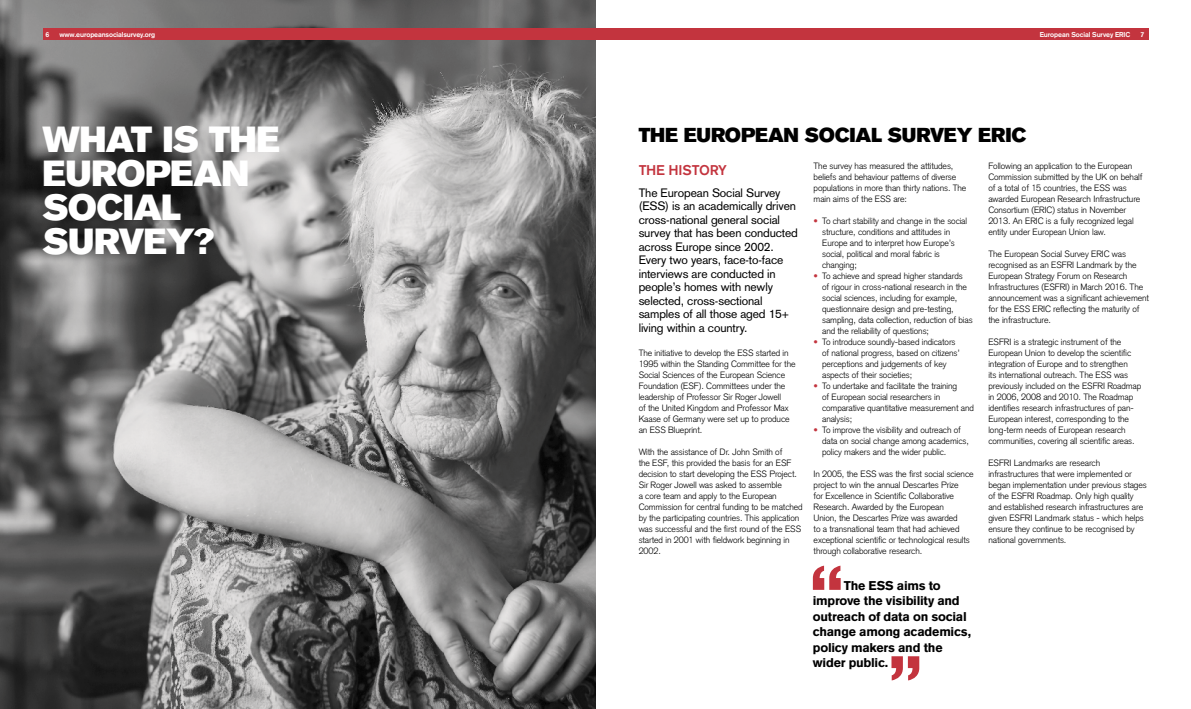
<style>
.page{position:relative;width:1191px;height:709px;background:#fff}
.page>*{position:absolute;margin:0;border:0;box-sizing:border-box;transform-origin:0 0}
.t1{font:36px/34px "Akzidenz Grotesk BE Super";letter-spacing:-.015em;color:#fff}
.t2{font:20px "Akzidenz Grotesk BE Super";letter-spacing:-.01em;color:#000}
.t3{font:500 14px "Akzidenz Grotesk BE";letter-spacing:-.015em;color:#c3343e}
.t4{font:900 12.5px/15.5px "Akzidenz Grotesk";letter-spacing:-.02em;color:#000}
.t5{font:12px/13.5px "Akzidenz Grotesk";letter-spacing:-.01em;color:#000}
.t6{font:300 9px/11px "Akzidenz Grotesk";letter-spacing:-.01em;color:#000}
.t7{font:700 7px "Akzidenz Grotesk";letter-spacing:-.01em;color:#fff}
.s1{color:#c3343e}
</style>
<div class="page">
<img style="left:0;top:0;width:595px;height:709px">
<div style="left:43px;top:29px;width:1105px;height:11px;background:#c3343e"></div>
<svg style="left:813px;top:565px;width:27px;height:25px"></svg>
<svg style="left:891px;top:656px;width:28px;height:24px"></svg>
<p class="t7" style="left:45px;top:30px;width:5px">6</p>
<p class="t7" style="left:59px;top:30px;width:97px">www.europeansocialsurvey.org</p>
<p class="t7" style="left:1039px;top:30px;width:92px">European Social Survey ERIC</p>
<p class="t7" style="left:1140px;top:30px;width:5px">7</p>
<h1 class="t1" style="left:43px;top:123px;width:239px">WHAT IS THE<br>EUROPEAN<br>SOCIAL<br>SURVEY?</h1>
<h2 class="t2" style="left:638px;top:123px;width:389px">THE EUROPEAN SOCIAL SURVEY ERIC</h2>
<h3 class="t3" style="left:638px;top:161px;width:90px">THE HISTORY</h3>
<p class="t5" style="left:638px;top:186px;width:161px">The European Social Survey (ESS) is an academically driven cross-national general social survey that has been conducted across Europe since 2002.<br>Every two years, face-to-face interviews are conducted in people’s homes with newly selected, cross-sectional samples of all those aged 15+ living within a country.</p>
<p class="t6" style="left:638px;top:348px;width:158px">The initiative to develop the ESS started in 1995 within the Standing Committee for the Social Sciences of the European Science Foundation (ESF). Committees under the leadership of Professor Sir Roger Jowell<br>of the United Kingdom and Professor Max Kaase of Germany were set up to produce an ESS Blueprint.</p>
<p class="t6" style="left:638px;top:447px;width:166px">With the assistance of Dr. John Smith of<br>the ESF, this provided the basis for an ESF decision to start developing the ESS Project.<br>Sir Roger Jowell was asked to assemble<br>a core team and apply to the European Commission for central funding to be matched by the participating countries. This application was successful and the first round of the ESS started in 2001 with fieldwork beginning in 2002.</p>
<p class="t6" style="left:813px;top:161px;width:154px">The survey has measured the attitudes, beliefs and behaviour patterns of diverse populations in more than thirty nations. The main aims of the ESS are:</p>
<p class="t6" style="left:822px;top:216px;width:147px;text-indent:-9px"><span class="s1">•</span> To chart stability and change in the social structure, conditions and attitudes in Europe and to interpret how Europe’s social, political and moral fabric is changing;</p>
<p class="t6" style="left:822px;top:271px;width:152px;text-indent:-9px"><span class="s1">•</span> To achieve and spread higher standards<br>of rigour in cross-national research in the social sciences, including for example, questionnaire design and pre-testing, sampling, data collection, reduction of bias and the reliability of questions;</p>
<p class="t6" style="left:822px;top:337px;width:139px;text-indent:-9px"><span class="s1">•</span> To introduce soundly-based indicators of national progress, based on citizens’ perceptions and judgements of key aspects of their societies;</p>
<p class="t6" style="left:822px;top:381px;width:153px;text-indent:-9px"><span class="s1">•</span> To undertake and facilitate the training<br>of European social researchers in comparative quantitative measurement and analysis;</p>
<p class="t6" style="left:822px;top:425px;width:148px;text-indent:-9px"><span class="s1">•</span> To improve the visibility and outreach of data on social change among academics, policy makers and the wider public.</p>
<p class="t6" style="left:813px;top:469px;width:162px">In 2005, the ESS was the first social science project to win the annual Descartes Prize<br>for Excellence in Scientific Collaborative Research. Awarded by the European<br>Union, the Descartes Prize was awarded<br>to a transnational team that had achieved exceptional scientific or technological results through collaborative research.</p>
<p class="t6" style="left:988px;top:161px;width:156px">Following an application to the European Commission submitted by the UK on behalf of a total of 15 countries, the ESS was awarded European Research Infrastructure Consortium (ERIC) status in November 2013. An ERIC is a fully recognized legal entity under European Union law.</p>
<p class="t6" style="left:988px;top:249px;width:162px">The European Social Survey ERIC was recognised as an ESFRI Landmark by the European Strategy Forum on Research Infrastructures (ESFRI) in March 2016. The announcement was a significant achievement for the ESS ERIC reflecting the maturity of the infrastructure.</p>
<p class="t6" style="left:988px;top:337px;width:154px">ESFRI is a strategic instrument of the European Union to develop the scientific integration of Europe and to strengthen<br>its international outreach. The ESS was previously included on the ESFRI Roadmap in 2006, 2008 and 2010. The Roadmap identifies research infrastructures of pan-European interest, corresponding to the long-term needs of European research communities, covering all scientific areas.</p>
<p class="t6" style="left:988px;top:458px;width:160px">ESFRI Landmarks are research infrastructures that were implemented or began implementation under previous stages of the ESFRI Roadmap. Only high quality and established research infrastructures are given ESFRI Landmark status - which helps ensure they continue to be recognised by national governments.</p>
<h3 class="t4" style="left:813px;top:577px;width:160px;text-indent:31px">The ESS aims to improve the visibility and outreach of data on social change among academics, policy makers and the wider public.</h3>
</div>
